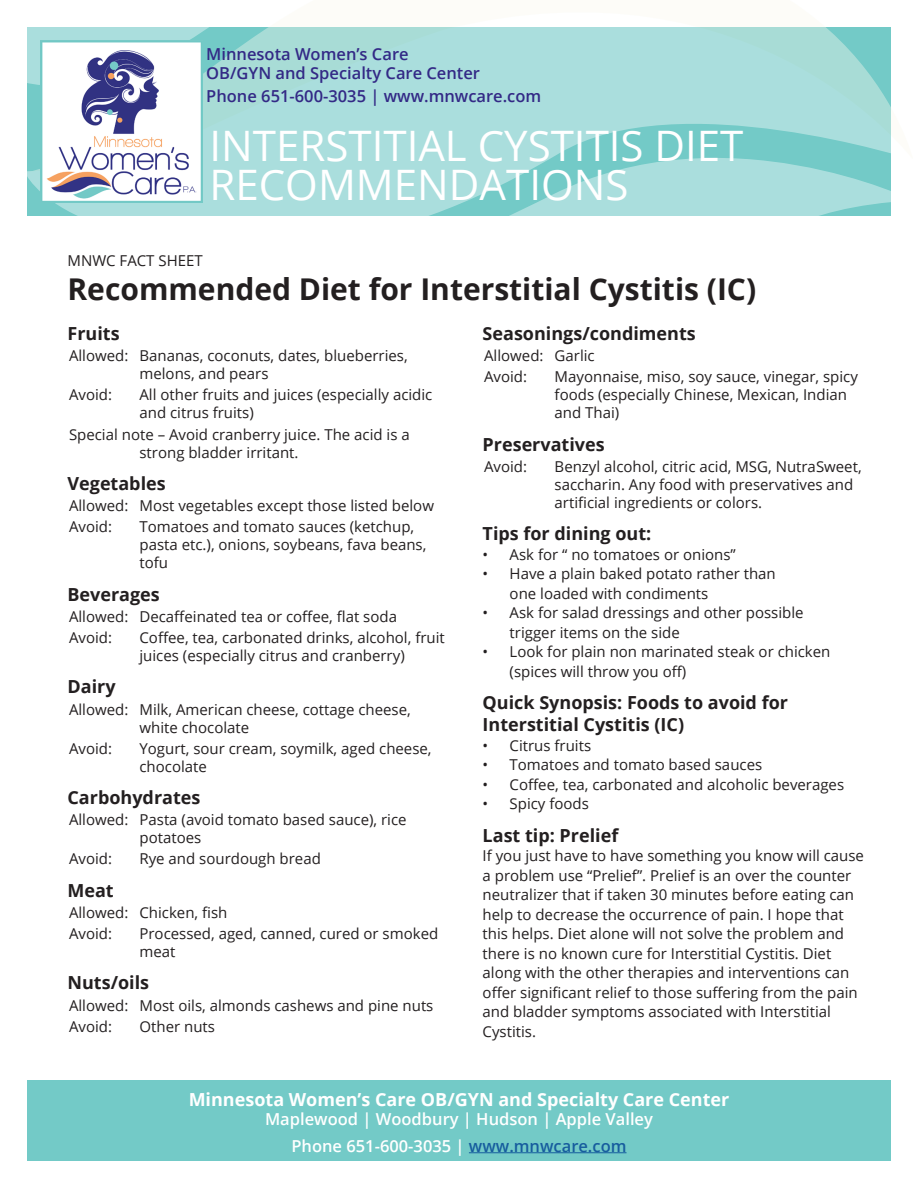
<style>
.page{position:relative;width:918px;height:1188px;background:#fff}
.page>*{position:absolute;margin:0;border:0;box-sizing:border-box;transform-origin:0 0}
.Text-Goudy_Sans{font:42px/39px "Open Sans";color:#fff}
.Headline_Black{font:700 30px "Open Sans";color:#231f20}
.Sub_heads_bold_12_15{font:700 18px/22.5px "Open Sans";color:#231f20}
.Sub_heads_bold_12_15-2{font:700 18px "Open Sans";color:#fff}
.Sub_heads_bold_12_15-3{font:600 16.5px "Open Sans";color:#332986}
.Sub_heads_bold_12_15-4{font:600 16.5px "Open Sans";color:#fff}
.offset_with_indent{font:15px/18px "Open Sans";color:#231f20}
.Text-Goudy_Sans-2{font:15px/19.5px "Open Sans";color:#231f20}
.s1{color:#175d9e}
</style>
<div class="page">
<div style="left:27px;top:27px;width:864px;height:1134px;background:#73cac7"></div>
<hr style="left:469px;top:1152px;width:158px;height:1px;background:#175d9e">
<svg style="left:27px;top:27px;width:864px;height:189px;fill:#aadedd"></svg>
<svg style="left:27px;top:27px;width:354px;height:130px;background:#a3dbd8"></svg>
<div style="left:27px;top:216px;width:864px;height:864px;background:#fff"></div>
<img style="left:40px;top:40px;width:162px;height:162px">
<p class="Sub_heads_bold_12_15-3" style="left:206px;top:42px;width:204px">Minnesota Women’s Care</p>
<p class="Sub_heads_bold_12_15-3" style="left:206px;top:62px;width:275px">OB/GYN and Specialty Care Center</p>
<p class="Sub_heads_bold_12_15-3" style="left:206px;top:84px;width:337px">Phone 651-600-3035 | www.mnwcare.com</p>
<p class="Text-Goudy_Sans" style="left:210px;top:125px;width:536px">INTERSTITIAL CYSTITIS DIET<br>RECOMMENDATIONS</p>
<p class="Text-Goudy_Sans-2" style="left:68px;top:250px;width:137px">MNWC FACT SHEET</p>
<p class="Headline_Black" style="left:68px;top:268px;width:690px">Recommended Diet for Interstitial Cystitis (IC)</p>
<p class="Sub_heads_bold_12_15" style="left:68px;top:322px;width:54px">Fruits</p>
<p class="offset_with_indent" style="left:140px;top:346px;width:270px;text-indent:-70px">Allowed: Bananas, coconuts, dates, blueberries, melons, and pears</p>
<p class="offset_with_indent" style="left:69px;top:386px;width:45px">Avoid:</p>
<p class="offset_with_indent" style="left:140px;top:386px;width:294px">All other fruits and juices (especially acidic and citrus fruits)</p>
<p class="offset_with_indent" style="left:140px;top:425px;width:272px;text-indent:-70px">Special note – Avoid cranberry juice. The acid is a strong bladder irritant.</p>
<p class="Sub_heads_bold_12_15" style="left:68px;top:472px;width:100px">Vegetables</p>
<p class="offset_with_indent" style="left:69px;top:496px;width:367px">Allowed: Most vegetables except those listed below</p>
<p class="offset_with_indent" style="left:69px;top:518px;width:45px">Avoid:</p>
<p class="offset_with_indent" style="left:140px;top:518px;width:288px">Tomatoes and tomato sauces (ketchup, pasta etc.), onions, soybeans, fava beans, tofu</p>
<p class="Sub_heads_bold_12_15" style="left:68px;top:582px;width:94px">Beverages</p>
<p class="offset_with_indent" style="left:69px;top:607px;width:330px">Allowed: Decaffeinated tea or coffee, flat soda</p>
<p class="offset_with_indent" style="left:69px;top:628px;width:45px">Avoid:</p>
<p class="offset_with_indent" style="left:140px;top:628px;width:307px">Coffee, tea, carbonated drinks, alcohol, fruit juices (especially citrus and cranberry)</p>
<p class="Sub_heads_bold_12_15" style="left:68px;top:675px;width:50px">Dairy</p>
<p class="offset_with_indent" style="left:140px;top:700px;width:273px;text-indent:-70px">Allowed: Milk, American cheese, cottage cheese, white chocolate</p>
<p class="offset_with_indent" style="left:69px;top:739px;width:45px">Avoid:</p>
<p class="offset_with_indent" style="left:140px;top:739px;width:294px">Yogurt, sour cream, soymilk, aged cheese, chocolate</p>
<p class="Sub_heads_bold_12_15" style="left:68px;top:786px;width:134px">Carbohydrates</p>
<p class="offset_with_indent" style="left:140px;top:810px;width:269px;text-indent:-70px">Allowed: Pasta (avoid tomato based sauce), rice potatoes</p>
<p class="offset_with_indent" style="left:69px;top:850px;width:45px">Avoid:</p>
<p class="offset_with_indent" style="left:140px;top:850px;width:183px">Rye and sourdough bread</p>
<p class="Sub_heads_bold_12_15" style="left:68px;top:878px;width:48px">Meat</p>
<p class="offset_with_indent" style="left:69px;top:903px;width:160px">Allowed: Chicken, fish</p>
<p class="offset_with_indent" style="left:69px;top:924px;width:45px">Avoid:</p>
<p class="offset_with_indent" style="left:140px;top:924px;width:300px">Processed, aged, canned, cured or smoked meat</p>
<p class="Sub_heads_bold_12_15" style="left:68px;top:971px;width:83px">Nuts/oils</p>
<p class="offset_with_indent" style="left:69px;top:996px;width:366px">Allowed: Most oils, almonds cashews and pine nuts</p>
<p class="offset_with_indent" style="left:69px;top:1017px;width:45px">Avoid:</p>
<p class="offset_with_indent" style="left:140px;top:1017px;width:77px">Other nuts</p>
<p class="Sub_heads_bold_12_15" style="left:483px;top:322px;width:215px">Seasonings/condiments</p>
<p class="offset_with_indent" style="left:484px;top:346px;width:112px">Allowed: Garlic</p>
<p class="offset_with_indent" style="left:484px;top:368px;width:45px">Avoid:</p>
<p class="offset_with_indent" style="left:555px;top:368px;width:305px">Mayonnaise, miso, soy sauce, vinegar, spicy foods (especially Chinese, Mexican, Indian and Thai)</p>
<p class="Sub_heads_bold_12_15" style="left:483px;top:432px;width:124px">Preservatives</p>
<p class="offset_with_indent" style="left:484px;top:457px;width:45px">Avoid:</p>
<p class="offset_with_indent" style="left:555px;top:457px;width:309px">Benzyl alcohol, citric acid, MSG, NutraSweet, saccharin. Any food with preservatives and artificial ingredients or colors.</p>
<p class="Sub_heads_bold_12_15" style="left:483px;top:522px;width:170px">Tips for dining out:</p>
<p class="Text-Goudy_Sans-2" style="left:483px;top:544px;width:255px">• Ask for “ no tomatoes or onions”</p>
<p class="Text-Goudy_Sans-2" style="left:510px;top:564px;width:268px;text-indent:-27px">• Have a plain baked potato rather than one loaded with condiments</p>
<p class="Text-Goudy_Sans-2" style="left:510px;top:603px;width:296px;text-indent:-27px">• Ask for salad dressings and other possible trigger items on the side</p>
<p class="Text-Goudy_Sans-2" style="left:510px;top:642px;width:322px;text-indent:-27px">• Look for plain non marinated steak or chicken (spices will throw you off)</p>
<p class="Sub_heads_bold_12_15" style="left:483px;top:691px;width:307px">Quick Synopsis: Foods to avoid for<br>Interstitial Cystitis (IC)</p>
<p class="Text-Goudy_Sans-2" style="left:483px;top:735px;width:110px">• Citrus fruits</p>
<p class="Text-Goudy_Sans-2" style="left:483px;top:755px;width:281px">• Tomatoes and tomato based sauces</p>
<p class="Text-Goudy_Sans-2" style="left:483px;top:774px;width:363px">• Coffee, tea, carbonated and alcoholic beverages</p>
<p class="Text-Goudy_Sans-2" style="left:483px;top:794px;width:108px">• Spicy foods</p>
<p class="Sub_heads_bold_12_15" style="left:483px;top:823px;width:137px">Last tip: Prelief</p>
<p class="Text-Goudy_Sans-2" style="left:483px;top:845px;width:383px">If you just have to have something you know will cause a problem use “Prelief”. Prelief is an over the counter neutralizer that if taken 30 minutes before eating can help to decrease the occurrence of pain. I hope that this helps. Diet alone will not solve the problem and there is no known cure for Interstitial Cystitis. Diet along with the other therapies and interventions can offer significant relief to those suffering from the pain and bladder symptoms associated with Interstitial Cystitis.</p>
<p class="Sub_heads_bold_12_15-2" style="left:189px;top:1087px;width:542px">Minnesota Women’s Care OB/GYN and Specialty Care Center</p>
<p class="Sub_heads_bold_12_15-4" style="left:265px;top:1108px;width:389px">Maplewood | Woodbury | Hudson | Apple Valley</p>
<p class="Sub_heads_bold_12_15-4" style="left:291px;top:1134px;width:337px">Phone 651-600-3035 | <span class="s1">www.mnwcare.com</span></p>
</div>
